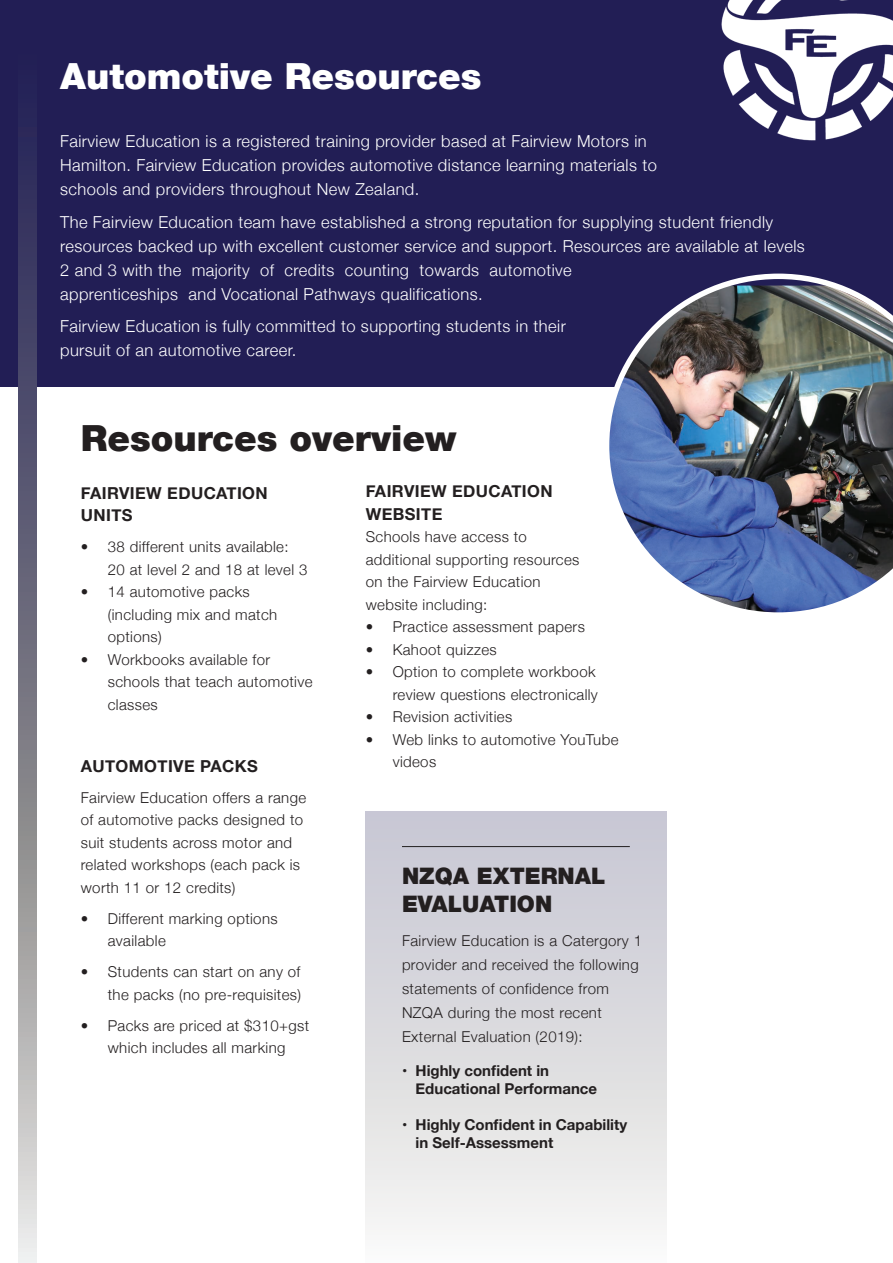
<style>
.page{position:relative;width:893px;height:1263px;background:#fff}
.page>*{position:absolute;margin:0;border:0;box-sizing:border-box;transform-origin:0 0}
.t1{font:900 36px "Helvetica Neue";color:#fff}
.t2{font:900 36px "Helvetica Neue";color:#231f20}
.t3{font:900 22.65px/27.3px "Helvetica Neue";color:#231f20}
.t4{font:300 16.5px/24px "Helvetica Neue";letter-spacing:.025em;color:#fff}
.t5{font:700 16.5px/22.5px "Helvetica Neue";letter-spacing:.025em;color:#231f20}
.t6{font:300 15px/22.5px "Helvetica Neue";letter-spacing:.025em;color:#231f20}
.t7{font:700 15px/18px "Helvetica Neue";color:#231f20}
</style>
<div class="page">
<div style="left:366px;top:811px;width:300px;height:452px;background:linear-gradient(to bottom,#c5c4d0,#f7f7f4)"></div>
<div style="left:0;top:0;width:893px;height:387px;background:#221e55"></div>
<img style="left:721px;top:0;width:172px;height:141px">
<svg style="left:18px;top:132px;width:18px;height:1131px;background:#7f7d8d"></svg>
<img style="left:609px;top:274px;width:284px;height:339px">
<hr style="left:402px;top:846px;width:228px;height:1px;background:#231f20">
<h1 class="t1" style="left:60px;top:55px;width:423px">Automotive Resources</h1>
<p class="t4" style="left:60px;top:128px;width:598px">Fairview Education is a registered training provider based at Fairview Motors in<br>Hamilton. Fairview Education provides automotive distance learning materials to schools and providers throughout New Zealand.</p>
<p class="t4" style="left:60px;top:209px;width:746px">The Fairview Education team have established a strong reputation for supplying student friendly resources backed up with excellent customer service and support. Resources are available at levels 2 and 3 with the majority of credits counting towards automotive<br>apprenticeships and Vocational Pathways qualifications.</p>
<p class="t4" style="left:60px;top:313px;width:507px">Fairview Education is fully committed to supporting students in their pursuit of an automotive career.</p>
<h1 class="t2" style="left:81px;top:417px;width:377px">Resources overview</h1>
<p class="t5" style="left:81px;top:482px;width:188px">FAIRVIEW EDUCATION<br>UNITS</p>
<p class="t6" style="left:108px;top:534px;width:201px;text-indent:-27px">• 38 different units available:<br>20 at level 2 and 18 at level 3</p>
<p class="t6" style="left:108px;top:579px;width:171px;text-indent:-27px">• 14 automotive packs (including mix and match options)</p>
<p class="t6" style="left:108px;top:647px;width:206px;text-indent:-27px">• Workbooks available for schools that teach automotive classes</p>
<p class="t5" style="left:366px;top:481px;width:188px">FAIRVIEW EDUCATION<br>WEBSITE</p>
<p class="t6" style="left:366px;top:525px;width:215px">Schools have access to additional supporting resources on the Fairview Education website including:</p>
<p class="t6" style="left:366px;top:615px;width:221px">• Practice assessment papers</p>
<p class="t6" style="left:366px;top:637px;width:133px">• Kahoot quizzes</p>
<p class="t6" style="left:366px;top:660px;width:234px;text-align:right">• Option to complete workbook review questions electronically</p>
<p class="t6" style="left:366px;top:705px;width:148px">• Revision activities</p>
<p class="t6" style="left:393px;top:727px;width:227px;text-indent:-27px">• Web links to automotive YouTube videos</p>
<p class="t5" style="left:81px;top:755px;width:178px">AUTOMOTIVE PACKS</p>
<p class="t6" style="left:81px;top:785px;width:227px">Fairview Education offers a range of automotive packs designed to suit students across motor and related workshops (each pack is worth 11 or 12 credits)</p>
<p class="t6" style="left:108px;top:906px;width:171px;text-indent:-27px">• Different marking options available</p>
<p class="t6" style="left:81px;top:959px;width:222px;text-align:right">• Students can start on any of the packs (no pre-requisites)</p>
<p class="t6" style="left:81px;top:1013px;width:230px;text-align:center">• Packs are priced at $310+gst which includes all marking</p>
<h2 class="t3" style="left:402px;top:863px;width:205px">NZQA EXTERNAL<br>EVALUATION</h2>
<p class="t6" style="left:402px;top:928px;width:242px;line-height:24px">Fairview Education is a Catergory 1 provider and received the following statements of confidence from<br>NZQA during the most recent<br>External Evaluation (2019):</p>
<p class="t7" style="left:416px;top:1062px;width:183px;text-indent:-14px">• Highly confident in<br>Educational Performance</p>
<p class="t7" style="left:416px;top:1116px;width:213px;text-indent:-14px">• Highly Confident in Capability in Self-Assessment</p>
</div>
